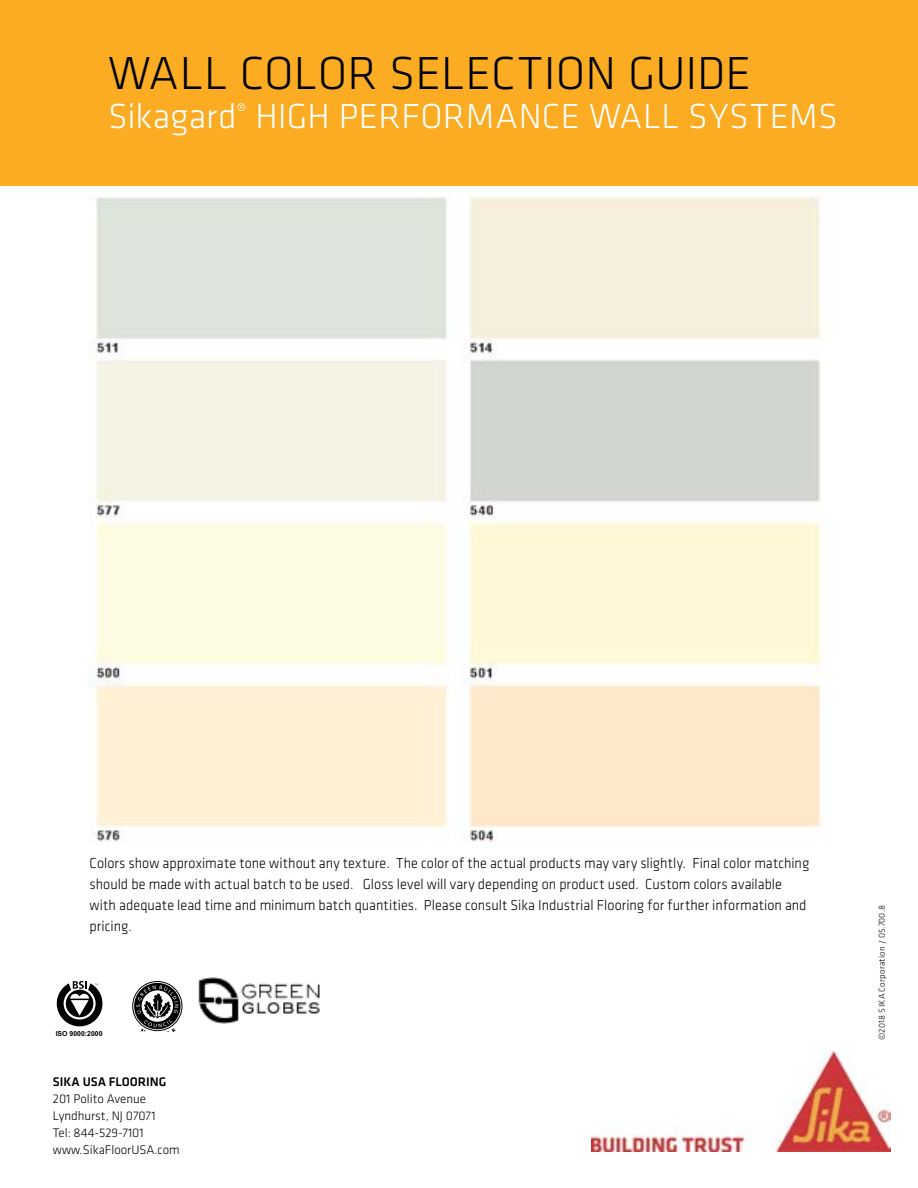
<style>
.page{position:relative;width:918px;height:1188px;background:#fff}
.page>*{position:absolute;margin:0;border:0;box-sizing:border-box;transform-origin:0 0}
.t1{font:300 48px "Klavika";letter-spacing:.005em;color:#000}
.t2{font:300 36px "Klavika";letter-spacing:.01em;color:#fff}
.t3{font:300 15px/21px "Klavika";color:#000;scale:.95 1}
.t4{font:300 12.9px/17px "Klavika";color:#000}
.t5{font:500 12.9px "Klavika";color:#000}
.t6{font:300 9px "Klavika";letter-spacing:.025em;color:#000}
.t7{font:700 6.9px "Arial";color:#000}
</style>
<div class="page">
<div style="left:0;top:0;width:918px;height:186px;background:#fbac23"></div>
<svg style="left:57px;top:981px;width:45px;height:45px"></svg>
<div style="left:132px;top:981px;width:50px;height:50px;border:1px solid #000;border-radius:50%"></div>
<svg style="left:134px;top:983px;width:47px;height:49px"></svg>
<img style="left:592px;top:1052px;width:299px;height:99px">
<img style="left:198px;top:978px;width:122px;height:46px">
<img style="left:90px;top:195px;width:731px;height:647px">
<h1 class="t1" style="left:108px;top:44px;width:645px">WALL COLOR SELECTION GUIDE</h1>
<h2 class="t2" style="left:108px;top:94px;width:731px">Sikagard<sup>®</sup> HIGH PERFORMANCE WALL SYSTEMS</h2>
<p class="t3" style="left:90px;top:852px;width:759px">Colors show approximate tone without any texture. The color of the actual products may vary slightly. Final color matching should be made with actual batch to be used. Gloss level will vary depending on product used. Custom colors available with adequate lead time and minimum batch quantities. Please consult Sika Industrial Flooring for further information and pricing.</p>
<p class="t7" style="left:56px;top:1029px;width:48px">ISO 9000:2000</p>
<p class="t5" style="left:53px;top:1073px;width:115px">SIKA USA FLOORING</p>
<p class="t4" style="left:53px;top:1090px;width:128px">201 Polito Avenue<br>Lyndhurst, NJ 07071<br>Tel: 844-529-7101 www.SikaFloorUSA.com</p>
<p class="t6" style="left:877px;top:1040px;width:137px;rotate:-90deg">©2018 SIKA Corporation / 05.700.8</p>
</div>
